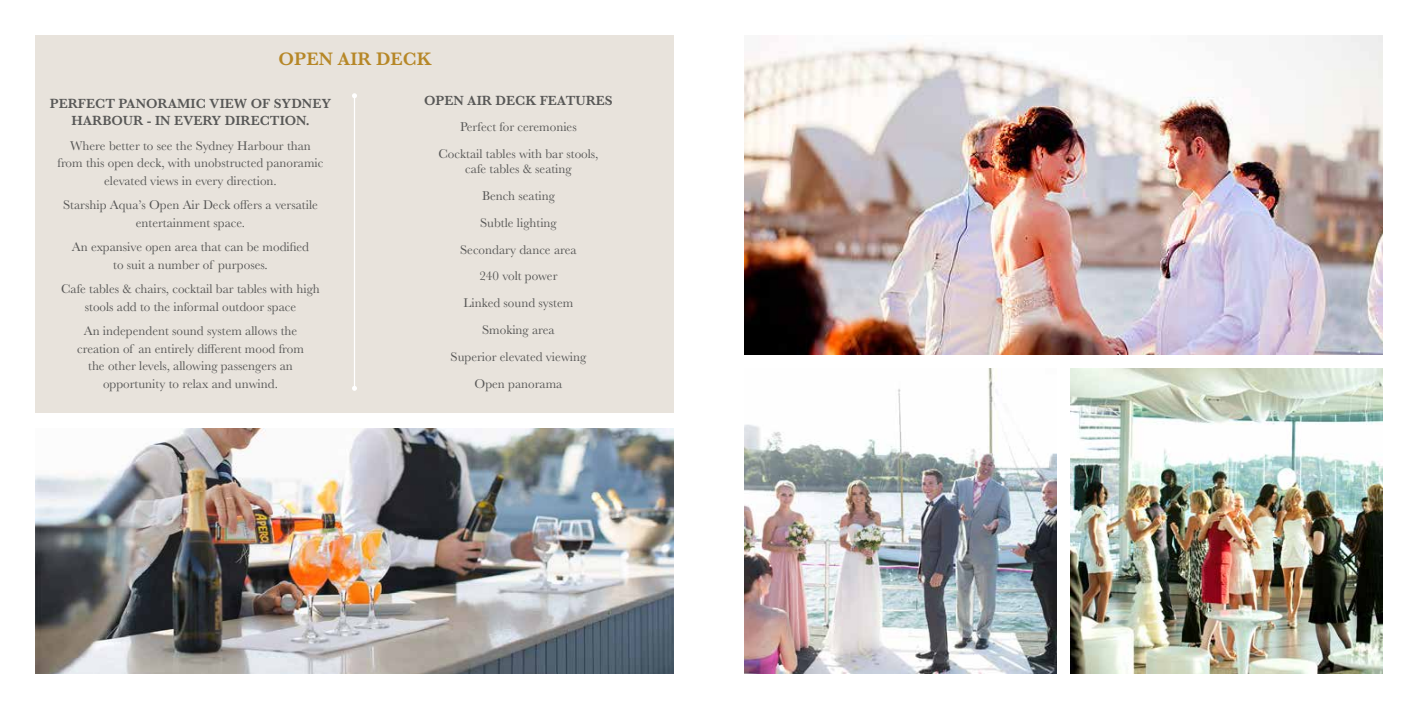
<style>
.page{position:relative;width:1418px;height:709px;background:#fff}
.page>*{position:absolute;margin:0;border:0;box-sizing:border-box;transform-origin:0 0}
.t1{font:600 18.75px "Baskerville";color:#b68727}
.t2{font:600 13.75px/17.5px "Baskerville";color:#575756;text-align:center}
.t3{font:13.12px/26.9px "Baskerville";color:#575756;text-align:center}
</style>
<div class="page">
<div style="left:35px;top:35px;width:638px;height:378px;background:#e8e3dc"></div>
<hr style="left:354px;top:96px;width:1px;height:292px;background:#fff">
<svg style="left:352px;top:93px;width:5px;height:5px"></svg>
<svg style="left:352px;top:386px;width:5px;height:5px"></svg>
<img style="left:35px;top:428px;width:638px;height:245px">
<img style="left:744px;top:369px;width:312px;height:304px">
<img style="left:744px;top:35px;width:638px;height:319px">
<img style="left:1070px;top:369px;width:312px;height:304px">
<h1 class="t1" style="left:278px;top:46px;width:154px">OPEN AIR DECK</h1>
<p class="t2" style="left:50px;top:94px;width:283px">PERFECT PANORAMIC VIEW OF SYDNEY<br>HARBOUR - IN EVERY DIRECTION.</p>
<p class="t3" style="left:58px;top:137px;width:267px;line-height:17.5px">Where better to see the Sydney Harbour than from this open deck, with unobstructed panoramic elevated views in every direction.</p>
<p class="t3" style="left:63px;top:196px;width:256px;line-height:17.5px">Starship Aqua’s Open Air Deck offers a versatile entertainment space.</p>
<p class="t3" style="left:72px;top:238px;width:239px;line-height:17.5px">An expansive open area that can be modified to suit a number of purposes.</p>
<p class="t3" style="left:61px;top:280px;width:260px;line-height:17.5px">Cafe tables &amp; chairs, cocktail bar tables with high stools add to the informal outdoor space</p>
<p class="t3" style="left:77px;top:322px;width:228px;line-height:17.5px">An independent sound system allows the creation of an entirely different mood from the other levels, allowing passengers an opportunity to relax and unwind.</p>
<p class="t2" style="left:424px;top:91px;width:190px">OPEN AIR DECK FEATURES</p>
<p class="t3" style="left:438px;top:114px;width:161px">Perfect for ceremonies<br>Cocktail tables with bar stools,</p>
<p class="t3" style="left:450px;top:155px;width:137px">cafe tables &amp; seating<br>Bench seating<br>Subtle lighting<br>Secondary dance area<br>240 volt power<br>Linked sound system<br>Smoking area<br>Superior elevated viewing<br>Open panorama</p>
</div>
